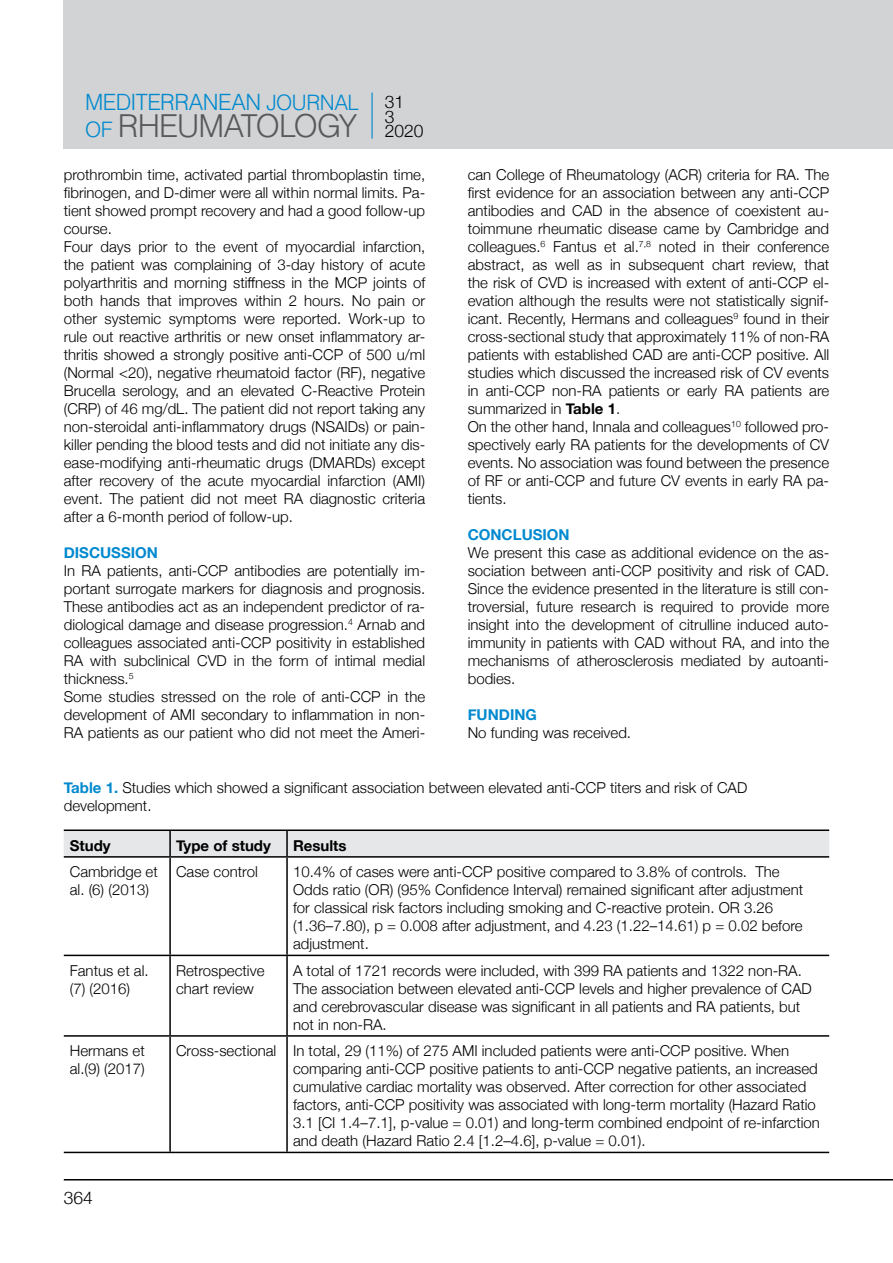
<style>
.page{position:relative;width:893px;height:1263px;background:#fff}
.page>*{position:absolute;margin:0;border:0;box-sizing:border-box;transform-origin:0 0}
.t1{font:31.2px "UB Helvetica Light";letter-spacing:-.025em;color:#58595b}
.t2{font:22.2px "UB Helvetica Light";letter-spacing:-.02em;color:#0089cf}
.t3{font:300 17.4px/15px "Helvetica Neue";color:#000}
.t4{font:300 15px/18px "Helvetica Neue";color:#000}
.t5{font:700 15px "Helvetica Neue";color:#0089cf}
.t6{font:700 15px "Helvetica Neue";color:#000}
.s1{font-size:21px}
.s2{font-size:21px;color:#0089cf}
.s3{font-weight:700}
.s4{font-weight:700;color:#0089cf}
</style>
<div class="page">
<hr style="left:64px;top:1179px;width:829px;height:1px;background:#000">
<div style="left:64px;top:0;width:829px;height:149px;background:#d1d3d4"></div>
<hr style="left:371px;top:92px;width:2px;height:47px;background:#0089cf">
<div style="left:64px;top:831px;width:765px;height:25px;background:#e6e7e8"></div>
<hr style="left:64px;top:829px;width:106px;height:2px;background:#000">
<hr style="left:170px;top:829px;width:117px;height:2px;background:#000">
<hr style="left:169px;top:831px;width:2px;height:25px;background:#000">
<hr style="left:287px;top:829px;width:542px;height:2px;background:#000">
<hr style="left:286px;top:831px;width:2px;height:25px;background:#000">
<hr style="left:64px;top:856px;width:106px;height:2px;background:#000">
<hr style="left:170px;top:856px;width:117px;height:2px;background:#000">
<hr style="left:169px;top:858px;width:2px;height:97px;background:#000">
<hr style="left:287px;top:856px;width:542px;height:2px;background:#000">
<hr style="left:286px;top:858px;width:2px;height:97px;background:#000">
<hr style="left:64px;top:955px;width:106px;height:1px;background:#000">
<hr style="left:170px;top:955px;width:117px;height:1px;background:#000">
<hr style="left:169px;top:956px;width:2px;height:79px;background:#000">
<hr style="left:287px;top:955px;width:542px;height:1px;background:#000">
<hr style="left:286px;top:956px;width:2px;height:79px;background:#000">
<hr style="left:64px;top:1035px;width:106px;height:2px;background:#000">
<hr style="left:170px;top:1035px;width:117px;height:2px;background:#000">
<hr style="left:169px;top:1037px;width:2px;height:115px;background:#000">
<hr style="left:287px;top:1035px;width:542px;height:2px;background:#000">
<hr style="left:286px;top:1037px;width:2px;height:115px;background:#000">
<hr style="left:64px;top:1152px;width:106px;height:1px;background:#000">
<hr style="left:170px;top:1152px;width:117px;height:1px;background:#000">
<hr style="left:287px;top:1152px;width:542px;height:1px;background:#000">
<h2 class="t2" style="left:85px;top:89px;width:275px">MEDITERRANEAN <span class="s1">JOURNAL</span></h2>
<h1 class="t1" style="left:85px;top:107px;width:273px"><span class="s2">OF</span> RHEUMATOLOGY</h1>
<p class="t3" style="left:385px;top:93px;width:40px">31<br>3<br>2020</p>
<p class="t4" style="left:64px;top:165px;width:363px">prothrombin time, activated partial thromboplastin time, fibrinogen, and D-dimer were all within normal limits. Pa&shy;tient showed prompt recovery and had a good follow-up course.<br>Four days prior to the event of myocardial infarction, the patient was complaining of 3-day history of acute polyarthritis and morning stiffness in the MCP joints of both hands that improves within 2 hours. No pain or other systemic symptoms were reported. Work-up to rule out reactive arthritis or new onset inflammatory ar&shy;thritis showed a strongly positive anti-CCP of 500 u/ml (Normal &lt;20), negative rheumatoid factor (RF), negative Brucella serology, and an elevated C-Reactive Protein (CRP) of 46 mg/dL. The patient did not report taking any non-steroidal anti-inflammatory drugs (NSAIDs) or pain&shy;killer pending the blood tests and did not initiate any dis&shy;ease-modifying anti-rheumatic drugs (DMARDs) except after recovery of the acute myocardial infarction (AMI) event. The patient did not meet RA diagnostic criteria after a 6-month period of follow-up.</p>
<p class="t5" style="left:64px;top:541px;width:96px">DISCUSSION</p>
<p class="t4" style="left:64px;top:561px;width:363px">In RA patients, anti-CCP antibodies are potentially im&shy;portant surrogate markers for diagnosis and prognosis.<br>These antibodies act as an independent predictor of ra&shy;diological damage and disease progression.<sup>4</sup> Arnab and colleagues associated anti-CCP positivity in established RA with subclinical CVD in the form of intimal medial thickness.<sup>5<br></sup>Some studies stressed on the role of anti-CCP in the development of AMI secondary to inflammation in non-RA patients as our patient who did not meet the Ameri-</p>
<p class="t4" style="left:468px;top:165px;width:363px">can College of Rheumatology (ACR) criteria for RA. The first evidence for an association between any anti-CCP antibodies and CAD in the absence of coexistent au&shy;toimmune rheumatic disease came by Cambridge and colleagues.<sup>6</sup> Fantus et al.<sup>7,8</sup> noted in their conference abstract, as well as in subsequent chart review, that the risk of CVD is increased with extent of anti-CCP el&shy;evation although the results were not statistically signif&shy;icant. Recently, Hermans and colleagues<sup>9</sup> found in their cross-sectional study that approximately 11% of non-RA patients with established CAD are anti-CCP positive. All studies which discussed the increased risk of CV events in anti-CCP non-RA patients or early RA patients are summarized in <span class="s3">Table 1</span>.<br>On the other hand, Innala and colleagues<sup>10</sup> followed pro&shy;spectively early RA patients for the developments of CV events. No association was found between the presence of RF or anti-CCP and future CV events in early RA pa&shy;tients.</p>
<p class="t5" style="left:468px;top:523px;width:103px">CONCLUSION</p>
<p class="t4" style="left:468px;top:543px;width:363px;text-align:justify">We present this case as additional evidence on the as&shy;sociation between anti-CCP positivity and risk of CAD.<br>Since the evidence presented in the literature is still con&shy;troversial, future research is required to provide more insight into the development of citrulline induced auto&shy;immunity in patients with CAD without RA, and into the mechanisms of atherosclerosis mediated by autoanti&shy;bodies.</p>
<p class="t5" style="left:468px;top:703px;width:71px">FUNDING</p>
<p class="t4" style="left:468px;top:723px;width:165px">No funding was received.</p>
<p class="t4" style="left:64px;top:777px;width:685px"><span class="s4">Table 1.</span> Studies which showed a significant association between elevated anti-CCP titers and risk of CAD development.</p>
<p class="t6" style="left:70px;top:834px;width:42px">Study</p>
<p class="t6" style="left:176px;top:834px;width:96px">Type of study</p>
<p class="t6" style="left:293px;top:834px;width:55px">Results</p>
<p class="t4" style="left:70px;top:862px;width:90px">Cambridge et al. (6) (2013)</p>
<p class="t4" style="left:176px;top:862px;width:83px">Case control</p>
<p class="t4" style="left:293px;top:862px;width:512px">10.4% of cases were anti-CCP positive compared to 3.8% of controls. The Odds ratio (OR) (95% Confidence Interval) remained significant after adjustment for classical risk factors including smoking and C-reactive protein. OR 3.26 (1.36–7.80), p = 0.008 after adjustment, and 4.23 (1.22–14.61) p = 0.02 before adjustment.</p>
<p class="t4" style="left:70px;top:960px;width:80px">Fantus et al. (7) (2016)</p>
<p class="t4" style="left:176px;top:960px;width:90px">Retrospective chart review</p>
<p class="t4" style="left:293px;top:960px;width:520px">A total of 1721 records were included, with 399 RA patients and 1322 non-RA.<br>The association between elevated anti-CCP levels and higher prevalence of CAD and cerebrovascular disease was significant in all patients and RA patients, but not in non-RA.</p>
<p class="t4" style="left:70px;top:1041px;width:77px">Hermans et al.(9) (2017)</p>
<p class="t4" style="left:293px;top:1041px;width:528px;text-indent:-117px">Cross-sectional In total, 29 (11%) of 275 AMI included patients were anti-CCP positive. When comparing anti-CCP positive patients to anti-CCP negative patients, an increased cumulative cardiac mortality was observed. After correction for other associated factors, anti-CCP positivity was associated with long-term mortality (Hazard Ratio 3.1 [CI 1.4–7.1], p-value = 0.01) and long-term combined endpoint of re-infarction and death (Hazard Ratio 2.4 [1.2–4.6], p-value = 0.01).</p>
<p class="t3" style="left:64px;top:1189px;width:31px">364</p>
</div>
